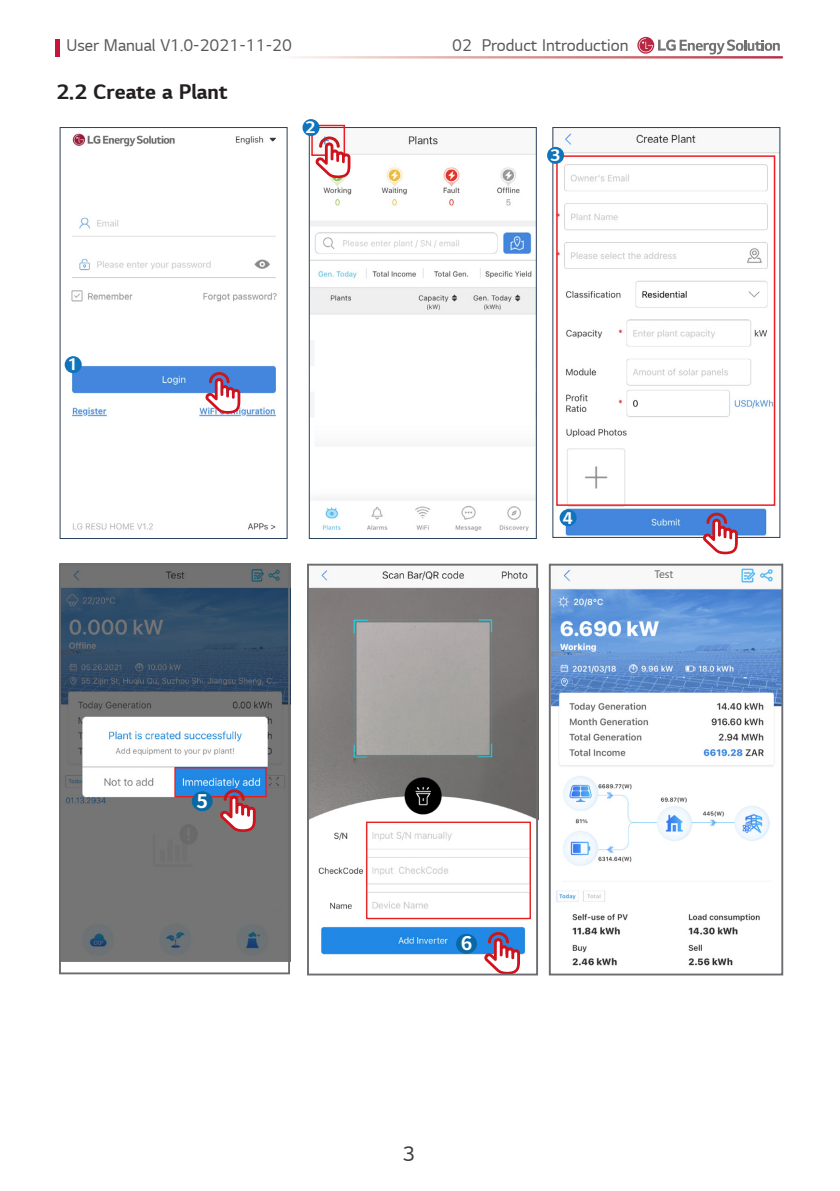
<style>
.page{position:relative;width:840px;height:1191px;background:#fff}
.page>*{position:absolute;margin:0;border:0;box-sizing:border-box;transform-origin:0 0}
.三级标题{font:20px "LG Sm Ha TB";color:#231f20}
.t1{font:20px "LG Sm Ha TR";color:#3e3e3f}
.t2{font:700 18.8px "Source Han Sans CN";color:#fff;scale:1.05 1}
.t3{font:16px "LG Sm Ha TR";color:#57585a}
.三级目录样式{font:16px "LG Sm Ha TB";color:#fff}
.t4{font:10.2px "Microsoft Ya Hei";color:#595757}
</style>
<div class="page">
<svg style="left:55px;top:39px;width:5px;height:18px"></svg>
<svg style="left:638px;top:38px;width:141px;height:17px"></svg>
<img style="left:64px;top:133px;width:213px;height:397px">
<div style="left:60px;top:127px;width:227px;height:412px;border:1px solid #29405a"></div>
<div style="left:65px;top:356px;width:17px;height:17px;background:#1074bc;border-radius:50%"></div>
<img style="left:310px;top:129px;width:224px;height:402px">
<div style="left:308px;top:127px;width:228px;height:412px;border:1px solid #29405a"></div>
<img style="left:554px;top:132px;width:224px;height:404px">
<div style="left:552px;top:127px;width:228px;height:411px;border:1px solid #29405a"></div>
<img style="left:551px;top:567px;width:228px;height:399px">
<div style="left:640px;top:569px;width:58px;height:16px;background:#f8f8f8"></div>
<img style="left:62px;top:567px;width:225px;height:394px">
<img style="left:310px;top:564px;width:228px;height:397px">
<div style="left:174px;top:767px;width:92px;height:30px;border:1px solid #e71f1a"></div>
<svg style="left:219px;top:789px;width:36px;height:43px"></svg>
<div style="left:192px;top:791px;width:20px;height:20px;background:#0a68a4;border-radius:50%"></div>
<svg style="left:483px;top:932px;width:36px;height:40px"></svg>
<div style="left:456px;top:934px;width:20px;height:19px;background:#0a68a4;border-radius:50%"></div>
<div style="left:366px;top:821px;width:164px;height:98px;border:1px solid #e71f1a"></div>
<img style="left:573px;top:677px;width:202px;height:9px">
<div style="left:59px;top:564px;width:231px;height:410px;border:2px solid #6c6d70"></div>
<div style="left:307px;top:564px;width:230px;height:411px;border:2px solid #6c6d70"></div>
<div style="left:548px;top:564px;width:234px;height:411px;border:2px solid #6c6d70"></div>
<div style="left:311px;top:125px;width:34px;height:31px;border:2px solid #ee1d23"></div>
<div style="left:302px;top:119px;width:17px;height:17px;background:#1074bc;border-radius:50%"></div>
<div style="left:556px;top:155px;width:218px;height:351px;border:2px solid #ee1d23"></div>
<div style="left:546px;top:147px;width:17px;height:17px;background:#1074bc;border-radius:50%"></div>
<div style="left:559px;top:509px;width:17px;height:17px;background:#1074bc;border-radius:50%"></div>
<svg style="left:314px;top:136px;width:36px;height:42px"></svg>
<svg style="left:204px;top:372px;width:36px;height:41px"></svg>
<svg style="left:701px;top:513px;width:36px;height:41px"></svg>
<p class="t3" style="left:66px;top:37px;width:227px">User Manual V1.0-2021-11-20</p>
<p class="t3" style="left:452px;top:37px;width:178px">02 Product Introduction</p>
<p class="三级标题" style="left:57px;top:81px;width:172px">2.2 Create a Plant</p>
<p class="三级目录样式" style="left:305px;top:120px;width:11px">2</p>
<p class="三级目录样式" style="left:550px;top:147px;width:11px">3</p>
<p class="三级目录样式" style="left:68px;top:357px;width:11px">1</p>
<p class="三级目录样式" style="left:562px;top:510px;width:11px">4</p>
<p class="t4" style="left:654px;top:567px;width:21px">Test</p>
<p class="t2" style="left:196px;top:790px;width:13px">5</p>
<p class="t2" style="left:460px;top:933px;width:13px">6</p>
<p class="t1" style="left:402px;top:1143px;width:14px">3</p>
</div>
